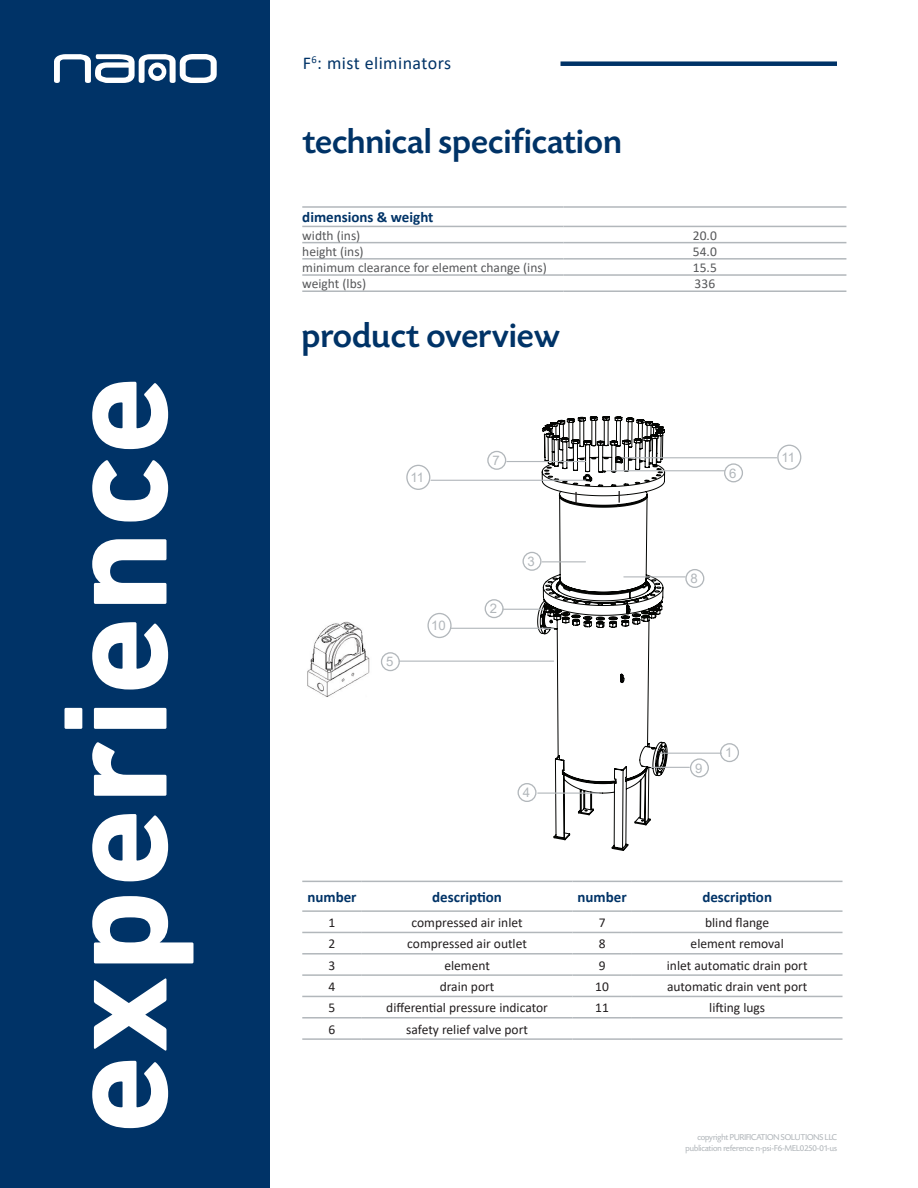
<style>
.page{position:relative;width:918px;height:1188px;background:#fff}
.page>*{position:absolute;margin:0;border:0;box-sizing:border-box;transform-origin:0 0}
.t1{font:700 150px "DIN Next LT Pro";letter-spacing:.02em;color:#fff}
.t2{font:500 36px "Today SHOP";letter-spacing:.025em;color:#003367}
.t3{font:18px "Calibri";letter-spacing:.025em;color:#003367}
.t4{font:700 15px "Calibri";color:#003367}
.t5{font:13.5px "Calibri";color:#231f20}
.t6{font:13.5px "Calibri";color:#57585a}
.t7{font:13.2px "Arial";color:#b2b7bb}
.t8{font:9px/10.8px "Today SHOP";color:#b2b7bb;text-align:right}
</style>
<div class="page">
<div style="left:561px;top:61px;width:276px;height:5px;background:#003367"></div>
<hr style="left:302px;top:206px;width:261px;height:2px;background:#b2b7bb">
<hr style="left:563px;top:206px;width:283px;height:2px;background:#b2b7bb">
<hr style="left:302px;top:226px;width:261px;height:1px;background:#b2b7bb">
<hr style="left:563px;top:226px;width:283px;height:1px;background:#b2b7bb">
<hr style="left:302px;top:242px;width:261px;height:1px;background:#b2b7bb">
<hr style="left:563px;top:242px;width:283px;height:1px;background:#b2b7bb">
<hr style="left:302px;top:258px;width:261px;height:2px;background:#b2b7bb">
<hr style="left:563px;top:258px;width:283px;height:2px;background:#b2b7bb">
<hr style="left:302px;top:274px;width:261px;height:2px;background:#b2b7bb">
<hr style="left:563px;top:274px;width:283px;height:2px;background:#b2b7bb">
<hr style="left:302px;top:290px;width:261px;height:2px;background:#b2b7bb">
<hr style="left:563px;top:290px;width:283px;height:2px;background:#b2b7bb">
<svg style="left:537px;top:416px;width:130px;height:435px"></svg>
<img style="left:307px;top:621px;width:63px;height:76px">
<div style="left:485px;top:599px;width:19px;height:19px;border:1px solid #b2b7bb;border-radius:50%"></div>
<div style="left:522px;top:552px;width:20px;height:19px;border:1px solid #b2b7bb;border-radius:50%"></div>
<div style="left:720px;top:743px;width:19px;height:19px;border:1px solid #b2b7bb;border-radius:50%"></div>
<div style="left:724px;top:463px;width:19px;height:19px;border:1px solid #b2b7bb;border-radius:50%"></div>
<div style="left:487px;top:451px;width:19px;height:19px;border:1px solid #b2b7bb;border-radius:50%"></div>
<hr style="left:624px;top:576px;width:61px;height:1px;background:#b2b7bb">
<div style="left:685px;top:569px;width:19px;height:19px;border:1px solid #b2b7bb;border-radius:50%"></div>
<div style="left:518px;top:783px;width:19px;height:19px;border:1px solid #b2b7bb;border-radius:50%"></div>
<hr style="left:538px;top:793px;width:61px;height:1px;background:#b2b7bb">
<hr style="left:660px;top:753px;width:61px;height:1px;background:#b2b7bb">
<hr style="left:503px;top:609px;width:41px;height:1px;background:#b2b7bb">
<hr style="left:542px;top:561px;width:43px;height:1px;background:#b2b7bb">
<hr style="left:507px;top:461px;width:78px;height:1px;background:#b2b7bb">
<hr style="left:607px;top:470px;width:117px;height:1px;background:#b2b7bb">
<div style="left:690px;top:758px;width:19px;height:19px;border:1px solid #b2b7bb;border-radius:50%"></div>
<hr style="left:651px;top:767px;width:38px;height:1px;background:#b2b7bb">
<div style="left:427px;top:613px;width:25px;height:25px;border:1px solid #b2b7bb;border-radius:50%"></div>
<hr style="left:450px;top:628px;width:104px;height:1px;background:#b2b7bb">
<div style="left:381px;top:652px;width:19px;height:19px;border:1px solid #b2b7bb;border-radius:50%"></div>
<hr style="left:399px;top:661px;width:155px;height:1px;background:#b2b7bb">
<hr style="left:622px;top:457px;width:155px;height:1px;background:#b2b7bb">
<svg style="left:619px;top:491px;width:1px;height:12px"></svg>
<svg style="left:575px;top:492px;width:2px;height:12px"></svg>
<div style="left:777px;top:445px;width:24px;height:25px;border:1px solid #b2b7bb;border-radius:50%"></div>
<hr style="left:431px;top:480px;width:154px;height:1px;background:#b2b7bb">
<div style="left:406px;top:465px;width:24px;height:25px;border:1px solid #b2b7bb;border-radius:50%"></div>
<hr style="left:302px;top:881px;width:60px;height:1px;background:#b2b7bb">
<hr style="left:572px;top:881px;width:60px;height:1px;background:#b2b7bb">
<hr style="left:362px;top:881px;width:210px;height:1px;background:#b2b7bb">
<hr style="left:632px;top:881px;width:211px;height:1px;background:#b2b7bb">
<hr style="left:302px;top:910px;width:60px;height:2px;background:#b2b7bb">
<hr style="left:362px;top:910px;width:210px;height:2px;background:#b2b7bb">
<hr style="left:302px;top:932px;width:60px;height:1px;background:#b2b7bb">
<hr style="left:362px;top:932px;width:210px;height:1px;background:#b2b7bb">
<hr style="left:572px;top:932px;width:60px;height:1px;background:#b2b7bb">
<hr style="left:632px;top:932px;width:211px;height:1px;background:#b2b7bb">
<hr style="left:302px;top:953px;width:60px;height:2px;background:#b2b7bb">
<hr style="left:362px;top:953px;width:210px;height:2px;background:#b2b7bb">
<hr style="left:572px;top:953px;width:60px;height:2px;background:#b2b7bb">
<hr style="left:632px;top:953px;width:211px;height:2px;background:#b2b7bb">
<hr style="left:302px;top:974px;width:60px;height:2px;background:#b2b7bb">
<hr style="left:362px;top:974px;width:210px;height:2px;background:#b2b7bb">
<hr style="left:302px;top:996px;width:60px;height:1px;background:#b2b7bb">
<hr style="left:362px;top:996px;width:210px;height:1px;background:#b2b7bb">
<hr style="left:572px;top:910px;width:60px;height:2px;background:#b2b7bb">
<hr style="left:632px;top:910px;width:211px;height:2px;background:#b2b7bb">
<hr style="left:302px;top:1017px;width:60px;height:2px;background:#b2b7bb">
<hr style="left:362px;top:1017px;width:210px;height:2px;background:#b2b7bb">
<hr style="left:302px;top:1038px;width:60px;height:2px;background:#b2b7bb">
<hr style="left:362px;top:1038px;width:210px;height:2px;background:#b2b7bb">
<hr style="left:572px;top:974px;width:60px;height:2px;background:#b2b7bb">
<hr style="left:632px;top:974px;width:211px;height:2px;background:#b2b7bb">
<hr style="left:572px;top:996px;width:60px;height:1px;background:#b2b7bb">
<hr style="left:632px;top:996px;width:211px;height:1px;background:#b2b7bb">
<hr style="left:572px;top:1017px;width:60px;height:2px;background:#b2b7bb">
<hr style="left:632px;top:1017px;width:211px;height:2px;background:#b2b7bb">
<hr style="left:572px;top:1038px;width:60px;height:2px;background:#b2b7bb">
<hr style="left:632px;top:1038px;width:211px;height:2px;background:#b2b7bb">
<div style="left:0;top:0;width:270px;height:1188px;background:#003367"></div>
<svg style="left:54px;top:54px;width:163px;height:29px"></svg>
<h1 class="t1" style="left:28px;top:1134px;width:760px;rotate:-90deg">experience</h1>
<h3 class="t3" style="left:303px;top:50px;width:150px">F<sup>6</sup>: mist eliminators</h3>
<h2 class="t2" style="left:303px;top:123px;width:320px">technical specification</h2>
<p class="t4" style="left:302px;top:207px;width:133px">dimensions &amp; weight</p>
<p class="t6" style="left:302px;top:226px;width:60px">width (ins)</p>
<p class="t6" style="left:693px;top:226px;width:25px">20.0</p>
<p class="t6" style="left:302px;top:242px;width:63px">height (ins)</p>
<p class="t6" style="left:693px;top:242px;width:25px">54.0</p>
<p class="t6" style="left:302px;top:258px;width:246px">minimum clearance for element change (ins)</p>
<p class="t6" style="left:693px;top:258px;width:25px">15.5</p>
<p class="t6" style="left:302px;top:274px;width:65px">weight (lbs)</p>
<p class="t6" style="left:695px;top:274px;width:22px">336</p>
<h2 class="t2" style="left:302px;top:317px;width:259px">product overview</h2>
<p class="t7" style="left:411px;top:468px;width:15px">11</p>
<p class="t7" style="left:386px;top:653px;width:9px">5</p>
<p class="t7" style="left:431px;top:617px;width:16px">10</p>
<p class="t7" style="left:492px;top:451px;width:9px">7</p>
<p class="t7" style="left:490px;top:600px;width:9px">2</p>
<p class="t7" style="left:528px;top:552px;width:9px">3</p>
<p class="t7" style="left:523px;top:784px;width:9px">4</p>
<p class="t7" style="left:729px;top:464px;width:9px">6</p>
<p class="t7" style="left:691px;top:570px;width:9px">8</p>
<p class="t7" style="left:695px;top:759px;width:9px">9</p>
<p class="t7" style="left:725px;top:744px;width:9px">1</p>
<p class="t7" style="left:781px;top:448px;width:15px">11</p>
<p class="t4" style="left:307px;top:886px;width:51px">number</p>
<p class="t4" style="left:432px;top:886px;width:71px">description</p>
<p class="t4" style="left:578px;top:886px;width:51px">number</p>
<p class="t4" style="left:702px;top:886px;width:71px">description</p>
<p class="t5" style="left:329px;top:913px;width:8px">1</p>
<p class="t5" style="left:412px;top:913px;width:113px">compressed air inlet</p>
<p class="t5" style="left:599px;top:913px;width:8px">7</p>
<p class="t5" style="left:705px;top:913px;width:66px">blind flange</p>
<p class="t5" style="left:329px;top:934px;width:8px">2</p>
<p class="t5" style="left:407px;top:934px;width:121px">compressed air outlet</p>
<p class="t5" style="left:599px;top:934px;width:8px">8</p>
<p class="t5" style="left:691px;top:934px;width:95px">element removal</p>
<p class="t5" style="left:329px;top:956px;width:8px">3</p>
<p class="t5" style="left:444px;top:956px;width:47px">element</p>
<p class="t5" style="left:599px;top:956px;width:8px">9</p>
<p class="t5" style="left:667px;top:956px;width:142px">inlet automatic drain port</p>
<p class="t5" style="left:329px;top:977px;width:8px">4</p>
<p class="t5" style="left:440px;top:977px;width:56px">drain port</p>
<p class="t5" style="left:595px;top:977px;width:15px">10</p>
<p class="t5" style="left:667px;top:977px;width:142px">automatic drain vent port</p>
<p class="t5" style="left:329px;top:998px;width:8px">5</p>
<p class="t5" style="left:386px;top:998px;width:163px">differential pressure indicator</p>
<p class="t5" style="left:595px;top:998px;width:15px">11</p>
<p class="t5" style="left:709px;top:998px;width:57px">lifting lugs</p>
<p class="t5" style="left:329px;top:1020px;width:8px">6</p>
<p class="t5" style="left:406px;top:1020px;width:123px">safety relief valve port</p>
<p class="t8" style="left:685px;top:1132px;width:153px">copyright PURIFICATION SOLUTIONS LLC publication reference n-psi-F6-MEL0250-01-us</p>
</div>
